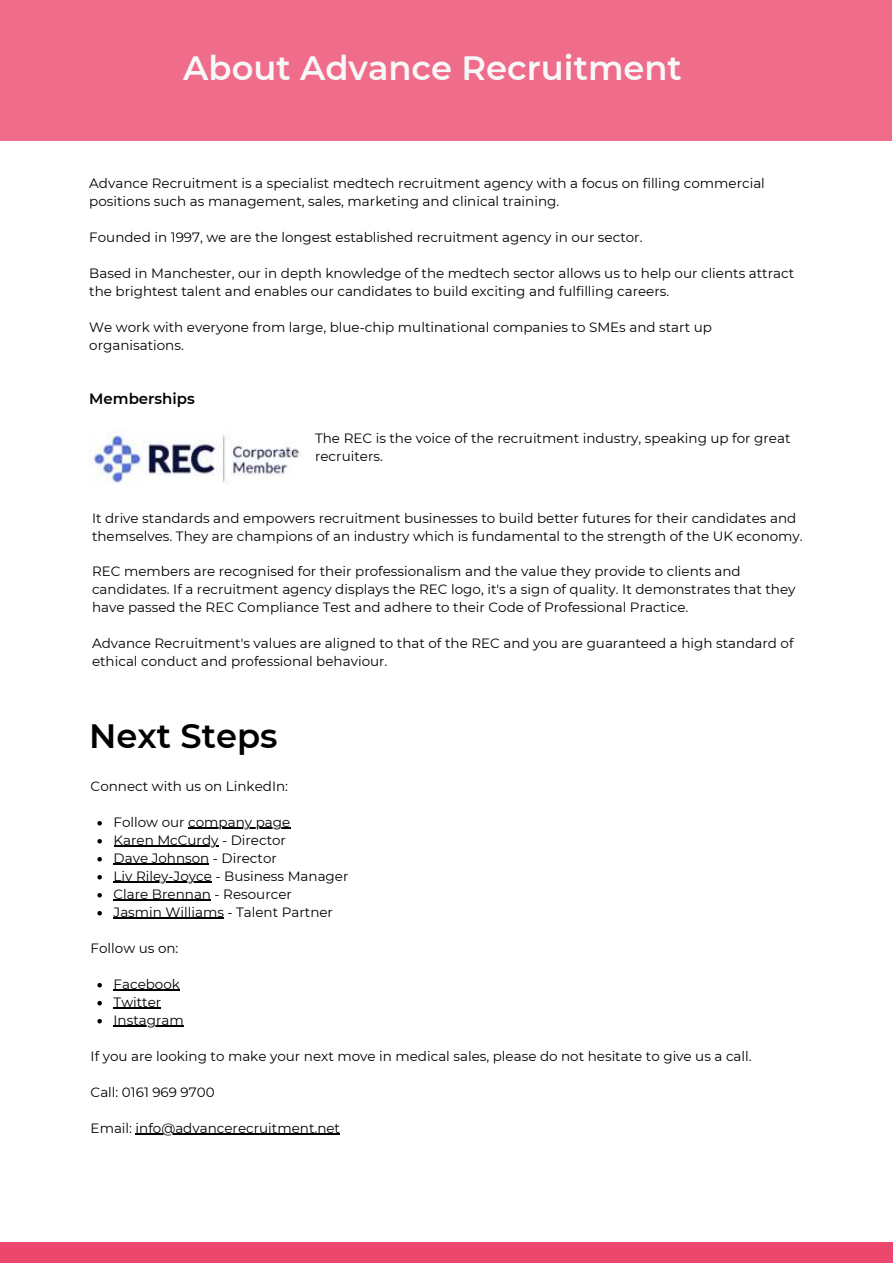
<style>
.page{position:relative;width:893px;height:1264px;background:#fff}
.page>*{position:absolute;margin:0;border:0;box-sizing:border-box;transform-origin:0 0}
.t1{font:600 33.75px "Montserrat";color:#f8f8f8}
.t2{font:600 33.75px "Montserrat";color:#000}
.t3{font:600 15px "Montserrat";color:#000}
.t4{font:13.5px/18px "Montserrat";color:#000}
</style>
<div class="page">
<div style="left:0;top:0;width:891px;height:140px;background:#ef6c8b"></div>
<div style="left:0;top:1242px;width:892px;height:20px;background:#ec486e"></div>
<img style="left:89px;top:432px;width:213px;height:52px">
<svg style="left:97px;top:821px;width:5px;height:4px"></svg>
<hr style="left:188px;top:827px;width:102px;height:1px;background:#000">
<svg style="left:97px;top:839px;width:5px;height:4px"></svg>
<hr style="left:114px;top:845px;width:104px;height:1px;background:#000">
<svg style="left:97px;top:857px;width:5px;height:4px"></svg>
<hr style="left:114px;top:863px;width:95px;height:1px;background:#000">
<svg style="left:97px;top:875px;width:5px;height:4px"></svg>
<hr style="left:114px;top:881px;width:98px;height:1px;background:#000">
<svg style="left:97px;top:893px;width:5px;height:4px"></svg>
<hr style="left:114px;top:899px;width:97px;height:1px;background:#000">
<svg style="left:97px;top:911px;width:5px;height:4px"></svg>
<hr style="left:114px;top:917px;width:110px;height:1px;background:#000">
<svg style="left:97px;top:983px;width:5px;height:4px"></svg>
<hr style="left:114px;top:989px;width:66px;height:1px;background:#000">
<svg style="left:97px;top:1001px;width:5px;height:4px"></svg>
<hr style="left:114px;top:1007px;width:47px;height:1px;background:#000">
<svg style="left:97px;top:1019px;width:5px;height:4px"></svg>
<hr style="left:114px;top:1025px;width:70px;height:1px;background:#000">
<hr style="left:136px;top:1133px;width:204px;height:1px;background:#000">
<h1 class="t1" style="left:183px;top:48px;width:500px">About Advance Recruitment</h1>
<p class="t4" style="left:89px;top:174px;width:677px">Advance Recruitment is a specialist medtech recruitment agency with a focus on filling commercial positions such as management, sales, marketing and clinical training.</p>
<p class="t4" style="left:89px;top:228px;width:554px">Founded in 1997, we are the longest established recruitment agency in our sector.</p>
<p class="t4" style="left:89px;top:264px;width:706px">Based in Manchester, our in depth knowledge of the medtech sector allows us to help our clients attract the brightest talent and enables our candidates to build exciting and fulfilling careers.</p>
<p class="t4" style="left:89px;top:318px;width:624px">We work with everyone from large, blue-chip multinational companies to SMEs and start up organisations.</p>
<p class="t3" style="left:89px;top:389px;width:107px">Memberships</p>
<p class="t4" style="left:315px;top:429px;width:477px">The REC is the voice of the recruitment industry, speaking up for great recruiters.</p>
<p class="t4" style="left:92px;top:508px;width:712px">It drive standards and empowers recruitment businesses to build better futures for their candidates and themselves. They are champions of an industry which is fundamental to the strength of the UK economy.</p>
<p class="t4" style="left:92px;top:562px;width:705px">REC members are recognised for their professionalism and the value they provide to clients and candidates. If a recruitment agency displays the REC logo, it's a sign of quality. It demonstrates that they have passed the REC Compliance Test and adhere to their Code of Professional Practice.</p>
<p class="t4" style="left:92px;top:634px;width:703px">Advance Recruitment's values are aligned to that of the REC and you are guaranteed a high standard of ethical conduct and professional behaviour.</p>
<h1 class="t2" style="left:89px;top:715px;width:190px">Next Steps</h1>
<p class="t4" style="left:91px;top:776px;width:199px">Connect with us on LinkedIn:</p>
<p class="t4" style="left:114px;top:812px;width:236px">Follow our company page<br>Karen McCurdy - Director<br>Dave Johnson - Director<br>Liv Riley-Joyce - Business Manager<br>Clare Brennan - Resourcer<br>Jasmin Williams - Talent Partner</p>
<p class="t4" style="left:91px;top:938px;width:89px">Follow us on:</p>
<p class="t4" style="left:114px;top:974px;width:72px">Facebook<br>Twitter<br>Instagram</p>
<p class="t4" style="left:91px;top:1046px;width:662px">If you are looking to make your next move in medical sales, please do not hesitate to give us a call.</p>
<p class="t4" style="left:91px;top:1082px;width:125px">Call: 0161 969 9700</p>
<p class="t4" style="left:91px;top:1118px;width:251px">Email: info@advancerecruitment.net</p>
</div>
